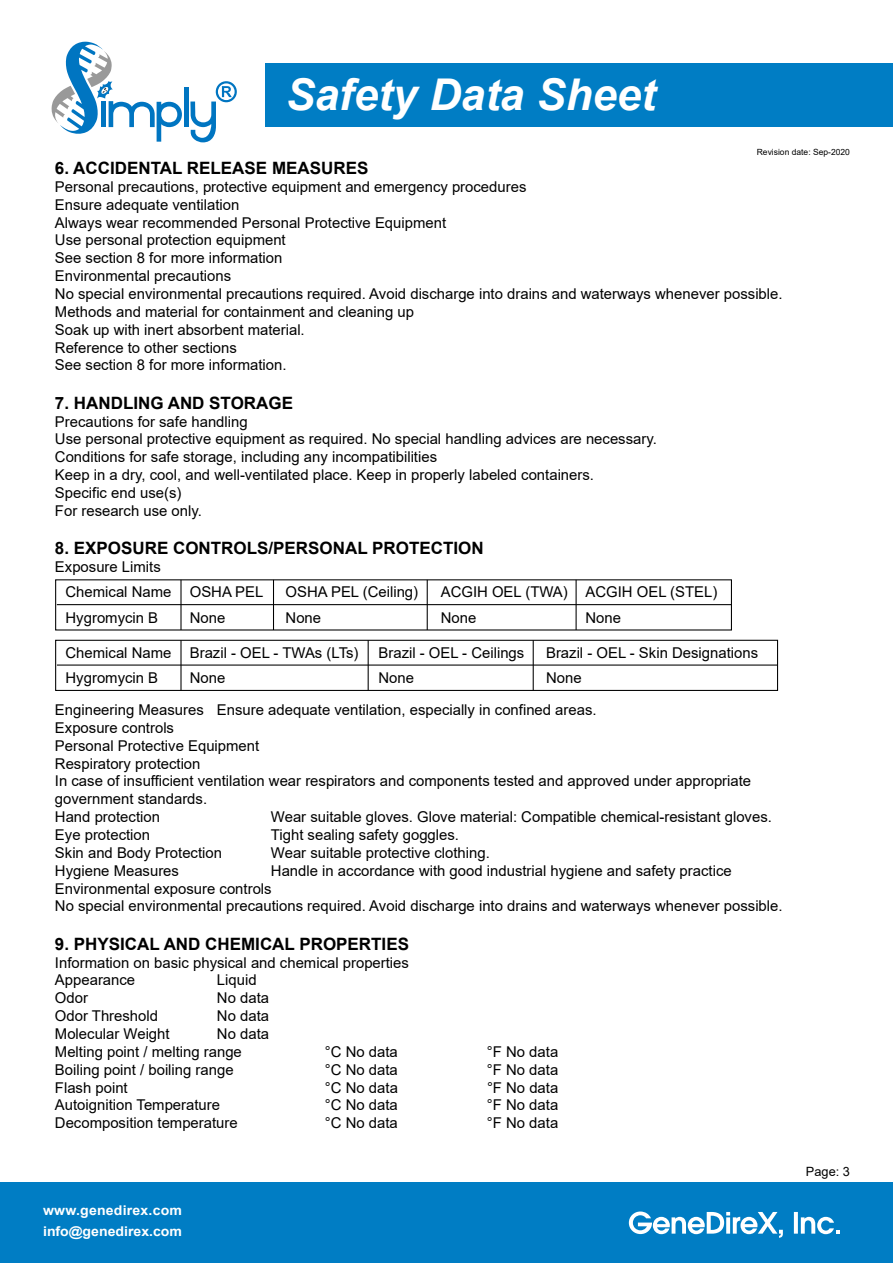
<style>
.page{position:relative;width:893px;height:1263px;background:#fff}
.page>*{position:absolute;margin:0;border:0;box-sizing:border-box;transform-origin:0 0}
.t1{font:italic 700 43.8px "Arial";color:#fff}
.t2{font:700 16.95px "Arial";color:#000}
.t3{font:14.85px/17.9px "Arial";color:#000}
.t4{font:700 13.5px/21.3px "Arial";color:#fff;scale:1.05 1}
.t5{font:12.75px "Arial";color:#000}
.t6{font:8.55px "Arial";color:#000}
</style>
<div class="page">
<div style="left:0;top:1182px;width:893px;height:81px;background:#007dc4"></div>
<div style="left:266px;top:63px;width:627px;height:64px;background:#007dc4"></div>
<svg style="left:629px;top:1211px;width:154px;height:27px"></svg>
<svg style="left:794px;top:1212px;width:46px;height:22px"></svg>
<hr style="left:184px;top:87px;width:4px;height:40px;background:#0075c1">
<svg style="left:52px;top:42px;width:130px;height:100px"></svg>
<svg style="left:190px;top:81px;width:47px;height:61px"></svg>
<hr style="left:57px;top:604px;width:674px;height:1px;background:#000">
<hr style="left:180px;top:580px;width:2px;height:50px;background:#000">
<hr style="left:273px;top:580px;width:1px;height:50px;background:#000">
<hr style="left:427px;top:580px;width:1px;height:50px;background:#000">
<hr style="left:576px;top:580px;width:1px;height:50px;background:#000">
<div style="left:55px;top:640px;width:723px;height:51px;border:1px solid #000"></div>
<hr style="left:57px;top:664px;width:720px;height:2px;background:#000">
<hr style="left:180px;top:640px;width:2px;height:50px;background:#000">
<hr style="left:368px;top:640px;width:1px;height:50px;background:#000">
<hr style="left:533px;top:640px;width:1px;height:50px;background:#000">
<h1 class="t1" style="left:286px;top:65px;width:372px">Safety Data Sheet</h1>
<p class="t6" style="left:757px;top:146px;width:95px">Revision date: Sep-2020</p>
<p class="t2" style="left:55px;top:156px;width:315px">6. ACCIDENTAL RELEASE MEASURES</p>
<p class="t3" style="left:55px;top:178px;width:729px">Personal precautions, protective equipment and emergency procedures<br>Ensure adequate ventilation<br>Always wear recommended Personal Protective Equipment<br>Use personal protection equipment<br>See section 8 for more information<br>Environmental precautions<br>No special environmental precautions required. Avoid discharge into drains and waterways whenever possible.<br>Methods and material for containment and cleaning up<br>Soak up with inert absorbent material.<br>Reference to other sections<br>See section 8 for more information.</p>
<p class="t2" style="left:55px;top:391px;width:240px">7. HANDLING AND STORAGE</p>
<p class="t3" style="left:55px;top:412px;width:603px">Precautions for safe handling<br>Use personal protective equipment as required. No special handling advices are necessary.<br>Conditions for safe storage, including any incompatibilities<br>Keep in a dry, cool, and well-ventilated place. Keep in properly labeled containers.<br>Specific end use(s)<br>For research use only.</p>
<p class="t2" style="left:55px;top:536px;width:430px">8. EXPOSURE CONTROLS/PERSONAL PROTECTION</p>
<p class="t3" style="left:55px;top:558px;width:107px">Exposure Limits</p>
<p class="t3" style="left:66px;top:579px;width:107px;line-height:25.5px">Chemical Name<br>Hygromycin B</p>
<p class="t3" style="left:190px;top:579px;width:75px;line-height:25.5px">OSHA PEL<br>None</p>
<p class="t3" style="left:286px;top:579px;width:134px;line-height:25.5px">OSHA PEL (Ceiling)<br>None</p>
<p class="t3" style="left:441px;top:579px;width:129px;line-height:25.5px">ACGIH OEL (TWA)<br>None</p>
<p class="t3" style="left:586px;top:579px;width:133px;line-height:25.5px">ACGIH OEL (STEL)<br>None</p>
<p class="t3" style="left:66px;top:640px;width:107px;line-height:25.5px">Chemical Name<br>Hygromycin B</p>
<p class="t3" style="left:190px;top:640px;width:170px;line-height:25.5px">Brazil - OEL - TWAs (LTs)<br>None</p>
<p class="t3" style="left:378px;top:640px;width:147px;line-height:25.5px">Brazil - OEL - Ceilings<br>None</p>
<p class="t3" style="left:546px;top:640px;width:213px;line-height:25.5px">Brazil - OEL - Skin Designations<br>None</p>
<p class="t3" style="left:55px;top:701px;width:698px">Engineering Measures Ensure adequate ventilation, especially in confined areas.<br>Exposure controls<br>Personal Protective Equipment<br>Respiratory protection<br>In case of insufficient ventilation wear respirators and components tested and approved under appropriate government standards.<br>Hand protection</p>
<p class="t3" style="left:271px;top:808px;width:502px">Wear suitable gloves. Glove material: Compatible chemical-resistant gloves.</p>
<p class="t3" style="left:55px;top:826px;width:97px">Eye protection</p>
<p class="t3" style="left:271px;top:826px;width:190px">Tight sealing safety goggles.</p>
<p class="t3" style="left:55px;top:843px;width:169px">Skin and Body Protection</p>
<p class="t3" style="left:271px;top:843px;width:220px">Wear suitable protective clothing.</p>
<p class="t3" style="left:55px;top:861px;width:126px">Hygiene Measures</p>
<p class="t3" style="left:55px;top:861px;width:729px;text-indent:216px">Handle in accordance with good industrial hygiene and safety practice<br>Environmental exposure controls<br>No special environmental precautions required. Avoid discharge into drains and waterways whenever possible.</p>
<p class="t2" style="left:55px;top:932px;width:356px">9. PHYSICAL AND CHEMICAL PROPERTIES</p>
<p class="t3" style="left:55px;top:953px;width:355px">Information on basic physical and chemical properties<br>Appearance</p>
<p class="t3" style="left:217px;top:971px;width:41px">Liquid</p>
<p class="t3" style="left:55px;top:989px;width:35px">Odor</p>
<p class="t3" style="left:217px;top:989px;width:54px">No data</p>
<p class="t3" style="left:55px;top:1007px;width:105px">Odor Threshold</p>
<p class="t3" style="left:217px;top:1007px;width:54px">No data</p>
<p class="t3" style="left:55px;top:1025px;width:116px">Molecular Weight</p>
<p class="t3" style="left:55px;top:1025px;width:216px;text-indent:162px">No data<br>Melting point / melting range</p>
<p class="t3" style="left:325px;top:1042px;width:74px">°C No data</p>
<p class="t3" style="left:487px;top:1042px;width:73px">°F No data</p>
<p class="t3" style="left:55px;top:1060px;width:180px">Boiling point / boiling range</p>
<p class="t3" style="left:325px;top:1060px;width:74px">°C No data</p>
<p class="t3" style="left:487px;top:1060px;width:73px">°F No data</p>
<p class="t3" style="left:55px;top:1078px;width:74px">Flash point</p>
<p class="t3" style="left:325px;top:1078px;width:74px">°C No data</p>
<p class="t3" style="left:487px;top:1078px;width:73px">°F No data</p>
<p class="t3" style="left:55px;top:1096px;width:167px">Autoignition Temperature</p>
<p class="t3" style="left:325px;top:1096px;width:74px">°C No data</p>
<p class="t3" style="left:487px;top:1096px;width:73px">°F No data</p>
<p class="t3" style="left:55px;top:1114px;width:184px">Decomposition temperature</p>
<p class="t3" style="left:325px;top:1114px;width:74px">°C No data</p>
<p class="t3" style="left:487px;top:1114px;width:73px">°F No data</p>
<p class="t4" style="left:43px;top:1200px;width:134px">www.genedirex.com info@genedirex.com</p>
<p class="t5" style="left:806px;top:1162px;width:45px">Page: 3</p>
</div>
